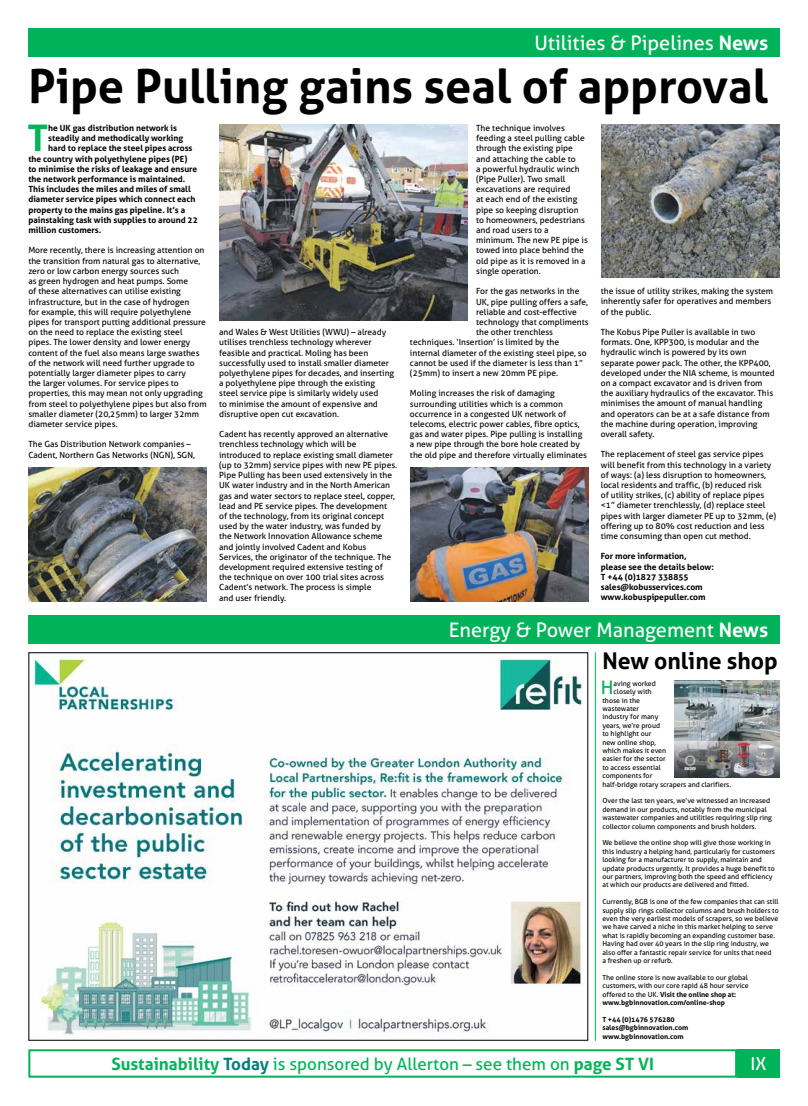
<style>
.page{position:relative;width:808px;height:1106px;background:#fff}
.page>*{position:absolute;margin:0;border:0;box-sizing:border-box;transform-origin:0 0}
.t1{font:700 47px "Aller";color:#000}
.t2{font:700 36.7px "Aller";color:#00b259}
.t3{font:700 23px "Aller";color:#000}
.t4{font:20px "Aller";color:#fff}
.t5{font:18.7px "Aller";color:#00b259}
.t6{font:18px "Aller";color:#fff}
.t7{font:17px "Aller";color:#00b259}
.t8{font:8.5px/10.2px "Aller";color:#000}
.t9{font:700 8.5px/10.2px "Aller";color:#000}
.t10{font:7px/8.4px "Aller";color:#000}
.t11{font:700 7px/8.4px "Aller";color:#000}
.s1{font-weight:700}
.s2{font-weight:700;color:#007f7b}
</style>
<div class="page">
<div style="left:737px;top:1049px;width:43px;height:28px;background:#00b259"></div>
<div style="left:28px;top:1049px;width:709px;height:28px;border:2px solid #00b259"></div>
<div style="left:28px;top:615px;width:752px;height:28px;background:#00b259"></div>
<img style="left:30px;top:655px;width:552px;height:380px">
<div style="left:28px;top:28px;width:752px;height:29px;background:#00b259"></div>
<img style="left:219px;top:125px;width:249px;height:195px">
<img style="left:28px;top:468px;width:179px;height:133px">
<img style="left:601px;top:125px;width:179px;height:153px">
<img style="left:410px;top:468px;width:179px;height:133px">
<hr style="left:595px;top:652px;width:1px;height:388px;background:#00b259">
<img style="left:675px;top:680px;width:105px;height:97px">
<h3 class="t4" style="left:534px;top:31px;width:235px">Utilities &amp; Pipelines <span class="s1">News</span></h3>
<h1 class="t1" style="left:28px;top:57px;width:741px">Pipe Pulling gains seal of approval</h1>
<h2 class="t2" style="left:27px;top:116px;width:22px">T</h2>
<p class="t9" style="left:48px;top:123px;width:130px">he UK gas distribution network is</p>
<p class="t8" style="left:476px;top:123px;width:113px">The technique involves feeding a steel pulling cable through the existing pipe and attaching the cable to<br>a powerful hydraulic winch (Pipe Puller). Two small excavations are required<br>at each end of the existing pipe so keeping disruption to homeowners, pedestrians and road users to a minimum. The new PE pipe is towed into place behind the old pipe as it is removed in a single operation.</p>
<p class="t8" style="left:476px;top:286px;width:105px">For the gas networks in the</p>
<p class="t8" style="left:476px;top:296px;width:113px">UK, pipe pulling offers a safe,</p>
<p class="t8" style="left:476px;top:306px;width:102px">reliable and cost-effective</p>
<p class="t8" style="left:476px;top:317px;width:114px">technology that compliments</p>
<p class="t8" style="left:476px;top:327px;width:78px">the other trenchless</p>
<p class="t8" style="left:410px;top:337px;width:151px">techniques. ‘Insertion’ is limited by the</p>
<p class="t8" style="left:410px;top:347px;width:178px">internal diameter of the existing steel pipe, so</p>
<p class="t8" style="left:410px;top:357px;width:174px">cannot be used if the diameter is less than 1”</p>
<p class="t8" style="left:410px;top:368px;width:150px">(25mm) to insert a new 20mm PE pipe.</p>
<p class="t8" style="left:410px;top:388px;width:179px">Moling increases the risk of damaging surrounding utilities which is a common occurrence in a congested UK network of telecoms, electric power cables, fibre optics, gas and water pipes. Pipe pulling is installing a new pipe through the bore hole created by the old pipe and therefore virtually eliminates</p>
<p class="t9" style="left:48px;top:133px;width:137px">steadily and methodically working</p>
<p class="t9" style="left:48px;top:143px;width:146px">hard to replace the steel pipes across</p>
<p class="t9" style="left:28px;top:153px;width:161px">the country with polyethylene pipes (PE)</p>
<p class="t9" style="left:28px;top:164px;width:170px">to minimise the risks of leakage and ensure</p>
<p class="t9" style="left:28px;top:174px;width:158px">the network performance is maintained.</p>
<p class="t9" style="left:28px;top:184px;width:164px">This includes the miles and miles of small</p>
<p class="t9" style="left:28px;top:194px;width:169px">diameter service pipes which connect each</p>
<p class="t9" style="left:28px;top:204px;width:158px">property to the mains gas pipeline. It’s a</p>
<p class="t9" style="left:28px;top:215px;width:171px">painstaking task with supplies to around 22</p>
<p class="t9" style="left:28px;top:225px;width:74px">million customers.</p>
<p class="t8" style="left:28px;top:245px;width:180px">More recently, there is increasing attention on the transition from natural gas to alternative, zero or low carbon energy sources such<br>as green hydrogen and heat pumps. Some<br>of these alternatives can utilise existing infrastructure, but in the case of hydrogen<br>for example, this will require polyethylene pipes for transport putting additional pressure on the need to replace the existing steel pipes. The lower density and lower energy content of the fuel also means large swathes of the network will need further upgrade to potentially larger diameter pipes to carry<br>the larger volumes. For service pipes to properties, this may mean not only upgrading from steel to polyethylene pipes but also from smaller diameter (20,25mm) to larger 32mm diameter service pipes.</p>
<p class="t8" style="left:28px;top:439px;width:168px">The Gas Distribution Network companies –<br>Cadent, Northern Gas Networks (NGN), SGN,</p>
<p class="t8" style="left:601px;top:286px;width:174px">the issue of utility strikes, making the system inherently safer for operatives and members of the public.</p>
<p class="t8" style="left:601px;top:327px;width:175px">The Kobus Pipe Puller is available in two formats. One, KPP300, is modular and the hydraulic winch is powered by its own separate power pack. The other, the KPP400, developed under the NIA scheme, is mounted on a compact excavator and is driven from the auxiliary hydraulics of the excavator. This minimises the amount of manual handling and operators can be at a safe distance from the machine during operation, improving overall safety.</p>
<p class="t8" style="left:601px;top:449px;width:177px">The replacement of steel gas service pipes will benefit from this technology in a variety of ways: (a) less disruption to homeowners, local residents and traffic, (b) reduced risk<br>of utility strikes, (c) ability of replace pipes &lt;1” diameter trenchlessly, (d) replace steel pipes with larger diameter PE up to 32mm, (e) offering up to 80% cost reduction and less time consuming than open cut method.</p>
<p class="t9" style="left:601px;top:551px;width:115px">For more information, please see the details below:<br>T +44 (0)1827 338855 sales@kobusservices.com www.kobuspipepuller.com</p>
<p class="t8" style="left:219px;top:327px;width:177px">and Wales &amp; West Utilities (WWU) – already utilises trenchless technology wherever feasible and practical. Moling has been successfully used to install smaller diameter polyethylene pipes for decades, and inserting a polyethylene pipe through the existing steel service pipe is similarly widely used<br>to minimise the amount of expensive and disruptive open cut excavation.</p>
<p class="t8" style="left:219px;top:429px;width:180px">Cadent has recently approved an alternative trenchless technology which will be introduced to replace existing small diameter (up to 32mm) service pipes with new PE pipes.<br>Pipe Pulling has been used extensively in the UK water industry and in the North American gas and water sectors to replace steel, copper, lead and PE service pipes. The development<br>of the technology, from its original concept used by the water industry, was funded by<br>the Network Innovation Allowance scheme and jointly involved Cadent and Kobus Services, the originator of the technique. The development required extensive testing of the technique on over 100 trial sites across Cadent’s network. The process is simple<br>and user friendly.</p>
<h3 class="t4" style="left:449px;top:617px;width:321px">Energy &amp; Power Management <span class="s1">News</span></h3>
<h3 class="t3" style="left:602px;top:647px;width:177px">New online shop</h3>
<h3 class="t5" style="left:601px;top:676px;width:14px">H</h3>
<p class="t10" style="left:614px;top:679px;width:44px">aving worked</p>
<p class="t10" style="left:614px;top:687px;width:39px">closely with</p>
<p class="t10" style="left:602px;top:696px;width:39px">those in the</p>
<p class="t10" style="left:602px;top:704px;width:38px">wastewater</p>
<p class="t10" style="left:602px;top:712px;width:57px">industry for many</p>
<p class="t10" style="left:602px;top:721px;width:59px">years, we’re proud</p>
<p class="t10" style="left:602px;top:729px;width:51px">to highlight our</p>
<p class="t10" style="left:602px;top:738px;width:55px">new online shop,</p>
<p class="t10" style="left:602px;top:746px;width:65px">which makes it even</p>
<p class="t10" style="left:602px;top:754px;width:65px">easier for the sector</p>
<p class="t10" style="left:602px;top:763px;width:60px">to access essential</p>
<p class="t10" style="left:602px;top:771px;width:51px">components for</p>
<p class="t10" style="left:602px;top:780px;width:130px">half-bridge rotary scrapers and clarifiers.</p>
<p class="t10" style="left:602px;top:796px;width:171px">Over the last ten years, we’ve witnessed an increased demand in our products, notably from the municipal wastewater companies and utilities requiring slip ring collector column components and brush holders.</p>
<p class="t10" style="left:602px;top:838px;width:174px">We believe the online shop will give those working in this industry a helping hand, particularly for customers looking for a manufacturer to supply, maintain and update products urgently. It provides a huge benefit to our partners, improving both the speed and efficiency at which our products are delivered and fitted.</p>
<p class="t10" style="left:602px;top:897px;width:178px">Currently, BGB is one of the few companies that can still supply slip rings collector columns and brush holders to even the very earliest models of scrapers, so we believe we have carved a niche in this market helping to serve what is rapidly becoming an expanding customer base.<br>Having had over 40 years in the slip ring industry, we also offer a fantastic repair service for units that need<br>a freshen up or refurb.</p>
<p class="t10" style="left:602px;top:973px;width:148px">The online store is now available to our global customers, with our core rapid 48 hour service offered to the UK. <span class="s1">Visit the online shop at: www.bgbinnovation.com/online-shop</span></p>
<p class="t11" style="left:602px;top:1015px;width:87px">T +44 (0)1476 576280 sales@bgbinnovation.com www.bgbinnovation.com</p>
<h3 class="t7" style="left:111px;top:1053px;width:544px"><span class="s1">Sustainability</span> <span class="s2">Today</span> is sponsored by Allerton – see them on <span class="s1">page ST VI</span></h3>
<h3 class="t6" style="left:750px;top:1052px;width:17px">IX</h3>
</div>
